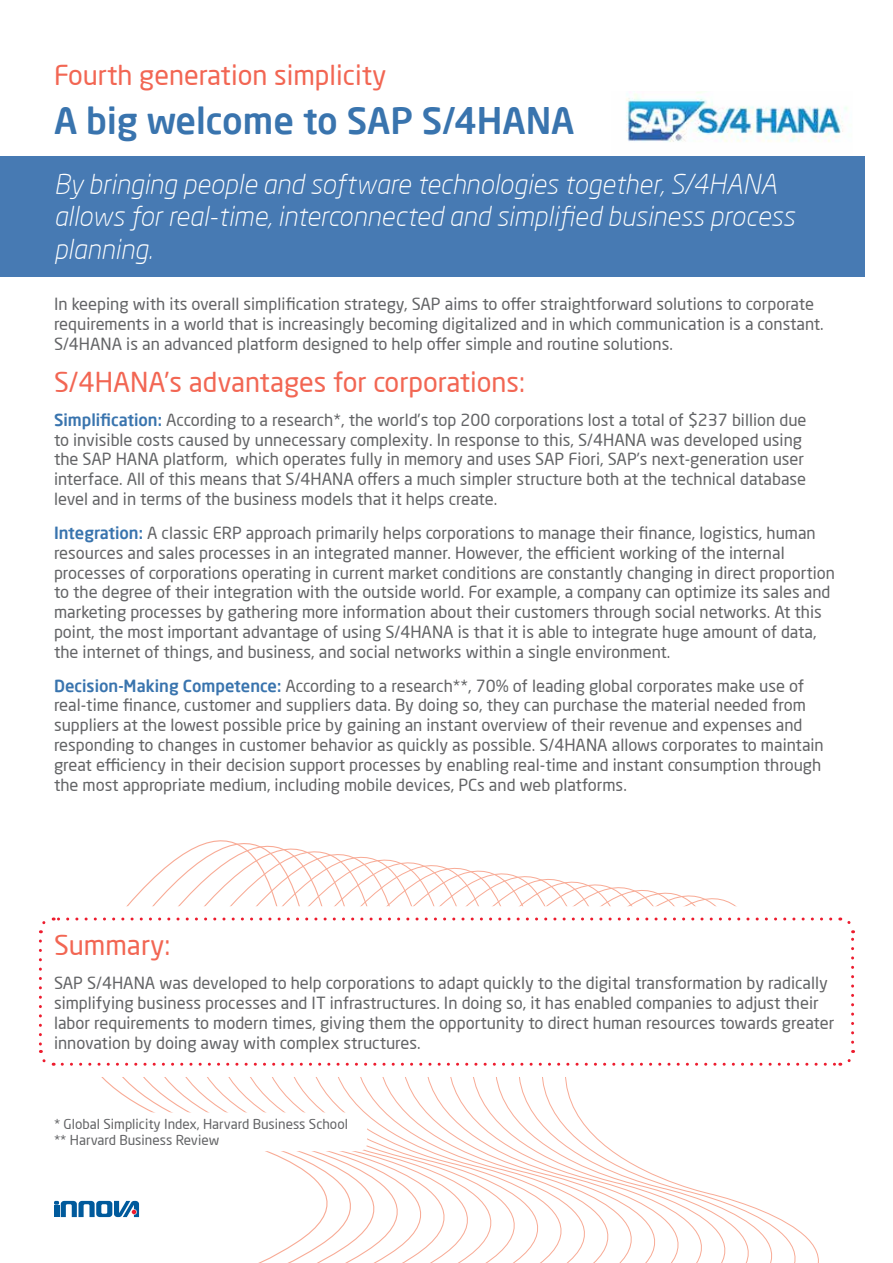
<style>
.page{position:relative;width:893px;height:1263px;background:#fff}
.page>*{position:absolute;margin:0;border:0;box-sizing:border-box;transform-origin:0 0}
.t1{font:500 36px "Neo Sans Pro";color:#3974ae}
.t2{font:italic 300 27px/32.4px "Neo Sans Pro";color:#fff}
.t3{font:27px "Neo Sans Pro";color:#f26653}
.t4{font:16.5px/19.8px "Neo Sans Pro";color:#636466}
.t5{font:13.5px/16.2px "Neo Sans Pro";color:#636466}
.s1{font-weight:500;color:#3974ae}
</style>
<div class="page">
<svg style="left:548px;top:879px;width:24px;height:384px"></svg>
<svg style="left:525px;top:876px;width:23px;height:387px"></svg>
<svg style="left:502px;top:873px;width:23px;height:390px"></svg>
<svg style="left:478px;top:870px;width:24px;height:393px"></svg>
<svg style="left:455px;top:868px;width:23px;height:395px"></svg>
<svg style="left:432px;top:865px;width:23px;height:398px"></svg>
<svg style="left:55px;top:840px;width:377px;height:423px"></svg>
<div style="left:0;top:156px;width:864px;height:120px;background:#477ab3"></div>
<div style="left:30px;top:906px;width:835px;height:171px;background:#fff;border-radius:13px"></div>
<svg style="left:39px;top:941px;width:15px;height:125px"></svg>
<svg style="left:62px;top:1050px;width:793px;height:16px"></svg>
<svg style="left:840px;top:917px;width:14px;height:125px"></svg>
<svg style="left:39px;top:917px;width:792px;height:16px"></svg>
<div style="left:28px;top:1112px;width:339px;height:39px;background:#fff;border-radius:9px"></div>
<img style="left:626px;top:91px;width:222px;height:51px">
<svg style="left:54px;top:1201px;width:85px;height:16px"></svg>
<h2 class="t3" style="left:54px;top:59px;width:334px">Fourth generation simplicity</h2>
<h1 class="t1" style="left:54px;top:98px;width:522px">A big welcome to SAP S/4HANA</h1>
<h2 class="t2" style="left:54px;top:168px;width:742px">By bringing people and software technologies together, S/4HANA allows for real-time, interconnected and simplified business process planning.</h2>
<p class="t4" style="left:54px;top:294px;width:771px">In keeping with its overall simplification strategy, SAP aims to offer straightforward solutions to corporate requirements in a world that is increasingly becoming digitalized and in which communication is a constant.<br>S/4HANA is an advanced platform designed to help offer simple and routine solutions.</p>
<h2 class="t3" style="left:54px;top:365px;width:473px">S/4HANA’s advantages for corporations:</h2>
<p class="t4" style="left:54px;top:410px;width:754px"><span class="s1">Simplification:</span> According to a research*, the world’s top 200 corporations lost a total of $237 billion due to invisible costs caused by unnecessary complexity. In response to this, S/4HANA was developed using the SAP HANA platform, which operates fully in memory and uses SAP Fiori, SAP’s next-generation user interface. All of this means that S/4HANA offers a much simpler structure both at the technical database level and in terms of the business models that it helps create.</p>
<p class="t4" style="left:54px;top:523px;width:782px"><span class="s1">Integration:</span> A classic ERP approach primarily helps corporations to manage their finance, logistics, human resources and sales processes in an integrated manner. However, the efficient working of the internal processes of corporations operating in current market conditions are constantly changing in direct proportion to the degree of their integration with the outside world. For example, a company can optimize its sales and marketing processes by gathering more information about their customers through social networks. At this point, the most important advantage of using S/4HANA is that it is able to integrate huge amount of data, the internet of things, and business, and social networks within a single environment.</p>
<p class="t4" style="left:54px;top:675px;width:771px"><span class="s1">Decision-Making Competence:</span> According to a research**, 70% of leading global corporates make use of real-time finance, customer and suppliers data. By doing so, they can purchase the material needed from suppliers at the lowest possible price by gaining an instant overview of their revenue and expenses and responding to changes in customer behavior as quickly as possible. S/4HANA allows corporates to maintain great efficiency in their decision support processes by enabling real-time and instant consumption through the most appropriate medium, including mobile devices, PCs and web platforms.</p>
<h2 class="t3" style="left:54px;top:929px;width:118px">Summary:</h2>
<p class="t4" style="left:54px;top:973px;width:782px">SAP S/4HANA was developed to help corporations to adapt quickly to the digital transformation by radically simplifying business processes and IT infrastructures. In doing so, it has enabled companies to adjust their labor requirements to modern times, giving them the opportunity to direct human resources towards greater innovation by doing away with complex structures.</p>
<p class="t5" style="left:54px;top:1115px;width:295px">* Global Simplicity Index, Harvard Business School ** Harvard Business Review</p>
</div>
